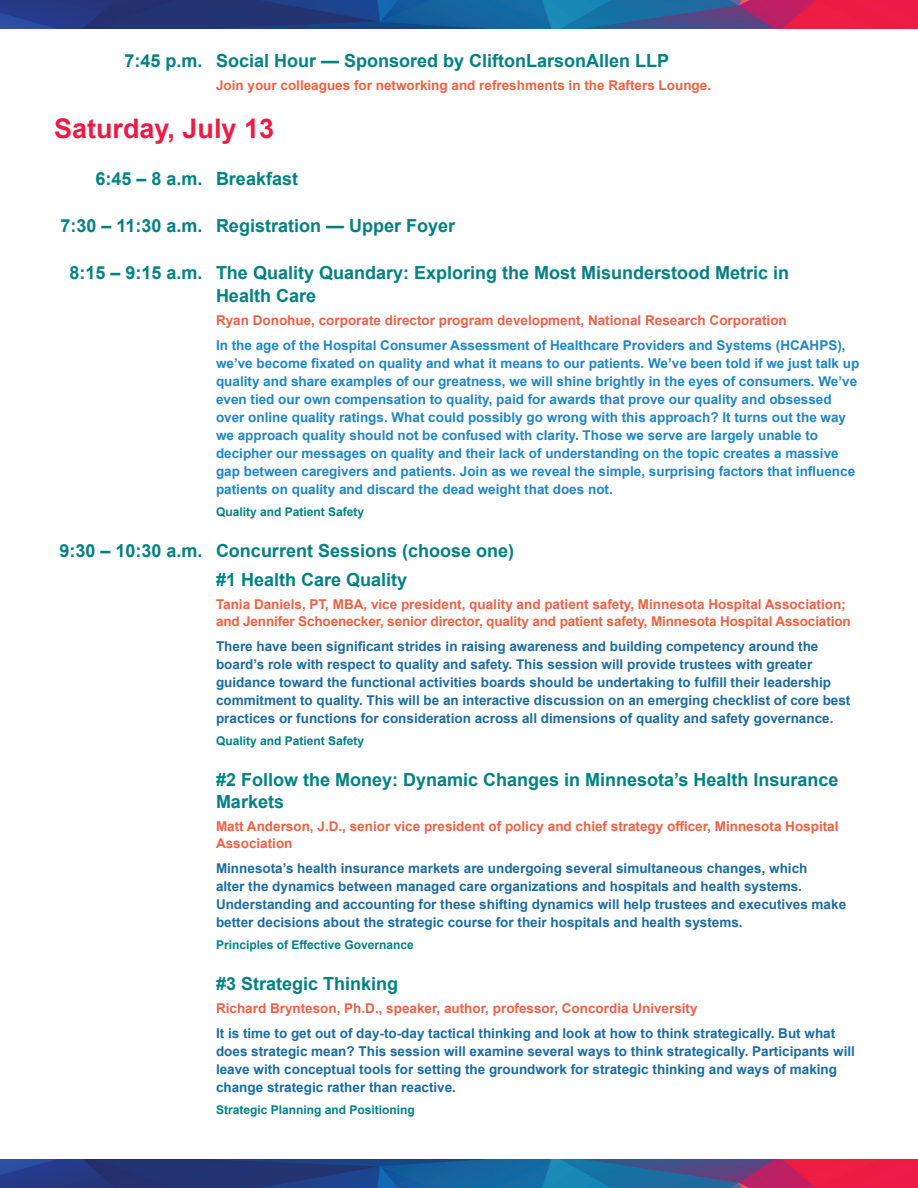
<style>
.page{position:relative;width:918px;height:1188px;background:#fff}
.page>*{position:absolute;margin:0;border:0;box-sizing:border-box;transform-origin:0 0}
.Date{font:700 27px "Arial";color:#ed1a45}
.Time_and_Title{font:700 18px/22.5px "Arial";color:#008182}
.Text_Blue{font:700 13.5px/18px "Arial";color:#1b6ba0}
.Text{font:700 13.5px/18px "Arial";color:#2086c4}
.Speaker{font:700 13.5px/16.5px "Arial";color:#f06045}
.CE{font:700 12px "Arial";color:#008182}
</style>
<div class="page">
<img style="left:0;top:1160px;width:918px;height:28px">
<img style="left:0;top:0;width:918px;height:28px">
<p class="Time_and_Title" style="left:124px;top:50px;width:546px">7:45 p.m. Social Hour — Sponsored by CliftonLarsonAllen LLP</p>
<p class="Speaker" style="left:216px;top:78px;width:497px">Join your colleagues for networking and refreshments in the Rafters Lounge.</p>
<p class="Date" style="left:54px;top:109px;width:222px">Saturday, July 13</p>
<p class="Time_and_Title" style="left:95px;top:167px;width:204px">6:45 – 8 a.m. Breakfast</p>
<p class="Time_and_Title" style="left:60px;top:215px;width:396px">7:30 – 11:30 a.m. Registration — Upper Foyer</p>
<p class="Time_and_Title" style="left:216px;top:262px;width:575px;text-indent:-147px">8:15 – 9:15 a.m. The Quality Quandary: Exploring the Most Misunderstood Metric in<br>Health Care</p>
<p class="Speaker" style="left:216px;top:312px;width:572px">Ryan Donohue, corporate director program development, National Research Corporation</p>
<p class="Text" style="left:216px;top:336px;width:645px">In the age of the Hospital Consumer Assessment of Healthcare Providers and Systems (HCAHPS), we’ve become fixated on quality and what it means to our patients. We’ve been told if we just talk up quality and share examples of our greatness, we will shine brightly in the eyes of consumers. We’ve even tied our own compensation to quality, paid for awards that prove our quality and obsessed over online quality ratings. What could possibly go wrong with this approach? It turns out the way we approach quality should not be confused with clarity. Those we serve are largely unable to decipher our messages on quality and their lack of understanding on the topic creates a massive gap between caregivers and patients. Join as we reveal the simple, surprising factors that influence patients on quality and discard the dead weight that does not.</p>
<p class="CE" style="left:216px;top:504px;width:150px">Quality and Patient Safety</p>
<p class="Time_and_Title" style="left:59px;top:539px;width:456px">9:30 – 10:30 a.m. Concurrent Sessions (choose one)</p>
<p class="Time_and_Title" style="left:216px;top:569px;width:193px">#1 Health Care Quality</p>
<p class="Speaker" style="left:216px;top:597px;width:636px">Tania Daniels, PT, MBA, vice president, quality and patient safety, Minnesota Hospital Association; and Jennifer Schoenecker, senior director, quality and patient safety, Minnesota Hospital Association</p>
<p class="Text_Blue" style="left:216px;top:637px;width:636px">There have been significant strides in raising awareness and building competency around the board’s role with respect to quality and safety. This session will provide trustees with greater guidance toward the functional activities boards should be undertaking to fulfill their leadership commitment to quality. This will be an interactive discussion on an emerging checklist of core best practices or functions for consideration across all dimensions of quality and safety governance.</p>
<p class="CE" style="left:216px;top:732px;width:150px">Quality and Patient Safety</p>
<p class="Time_and_Title" style="left:216px;top:768px;width:624px">#2 Follow the Money: Dynamic Changes in Minnesota’s Health Insurance<br>Markets</p>
<p class="Speaker" style="left:216px;top:819px;width:624px">Matt Anderson, J.D., senior vice president of policy and chief strategy officer, Minnesota Hospital<br>Association</p>
<p class="Text_Blue" style="left:216px;top:859px;width:632px">Minnesota’s health insurance markets are undergoing several simultaneous changes, which<br>alter the dynamics between managed care organizations and hospitals and health systems.<br>Understanding and accounting for these shifting dynamics will help trustees and executives make better decisions about the strategic course for their hospitals and health systems.</p>
<p class="CE" style="left:216px;top:936px;width:199px">Principles of Effective Governance</p>
<p class="Time_and_Title" style="left:216px;top:972px;width:184px">#3 Strategic Thinking</p>
<p class="Speaker" style="left:216px;top:1000px;width:483px">Richard Brynteson, Ph.D., speaker, author, professor, Concordia University</p>
<p class="Text_Blue" style="left:216px;top:1024px;width:641px">It is time to get out of day-to-day tactical thinking and look at how to think strategically. But what does strategic mean? This session will examine several ways to think strategically. Participants will leave with conceptual tools for setting the groundwork for strategic thinking and ways of making change strategic rather than reactive.</p>
<p class="CE" style="left:216px;top:1101px;width:200px">Strategic Planning and Positioning</p>
</div>
